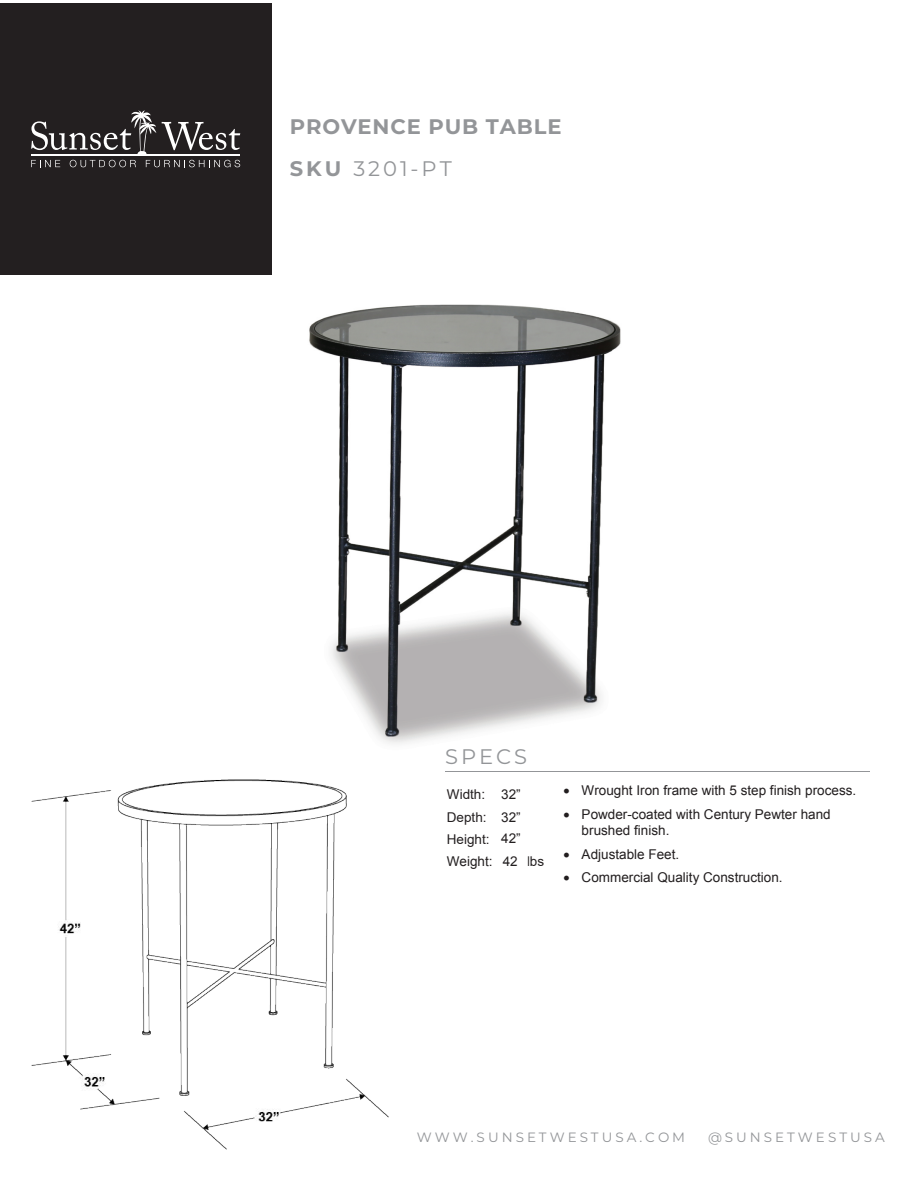
<style>
.page{position:relative;width:918px;height:1188px;background:#fff}
.page>*{position:absolute;margin:0;border:0;box-sizing:border-box;transform-origin:0 0}
.t1{font:700 21px/42.3px "Montserrat";letter-spacing:.04em;color:#939598}
.t2{font:21px "Montserrat";letter-spacing:.145em;color:#939598}
.t3{font:13.5px/16.2px "Arial";color:#221e1f}
.t4{font:13.5px "Montserrat";letter-spacing:.225em;color:#939598}
.t5{font:13.5px/22.6px "Arial";color:#231f20;text-align:justify}
.s1{font-weight:400}
.s2{font-style:inherit}
.s3{color:#231f20}
</style>
<div class="page">
<img style="left:309px;top:304px;width:312px;height:437px">
<img style="left:31px;top:648px;width:382px;height:502px">
<div style="left:0;top:3px;width:272px;height:272px;background:#231f20"></div>
<hr style="left:445px;top:771px;width:425px;height:1px;background:#939598">
<svg style="left:31px;top:160px;width:29px;height:7px"></svg>
<svg style="left:70px;top:160px;width:66px;height:7px"></svg>
<svg style="left:146px;top:160px;width:94px;height:7px"></svg>
<hr style="left:31px;top:154px;width:209px;height:2px;background:#fff">
<svg style="left:31px;top:110px;width:209px;height:44px"></svg>
<h1 class="t1" style="left:290px;top:104px;width:273px">PROVENCE PUB TABLE<br>SKU <span class="s1">3201-PT</span></h1>
<h1 class="t2" style="left:445px;top:742px;width:84px">SPECS</h1>
<p class="t5" style="left:447px;top:783px;width:75px"><span class="s2">W</span>idth: 32” <span class="s2">D</span>epth: 32” <span class="s2">H</span>eight: 42”</p>
<p class="t3" style="left:447px;top:854px;width:99px">Weight: <span class="s3">42 lbs</span></p>
<p class="t3" style="left:564px;top:782px;width:294px">• Wrought Iron frame with 5 step finish process.</p>
<p class="t3" style="left:582px;top:806px;width:251px;text-indent:-18px">• Powder-coated with Century Pewter hand brushed finish.</p>
<p class="t3" style="left:564px;top:846px;width:117px">• Adjustable Feet.</p>
<p class="t3" style="left:564px;top:870px;width:221px">• Commercial Quality Construction.</p>
<p class="t4" style="left:417px;top:1128px;width:270px">WWW.SUNSETWESTUSA.COM</p>
<p class="t4" style="left:708px;top:1128px;width:178px">@SUNSETWESTUSA</p>
</div>
